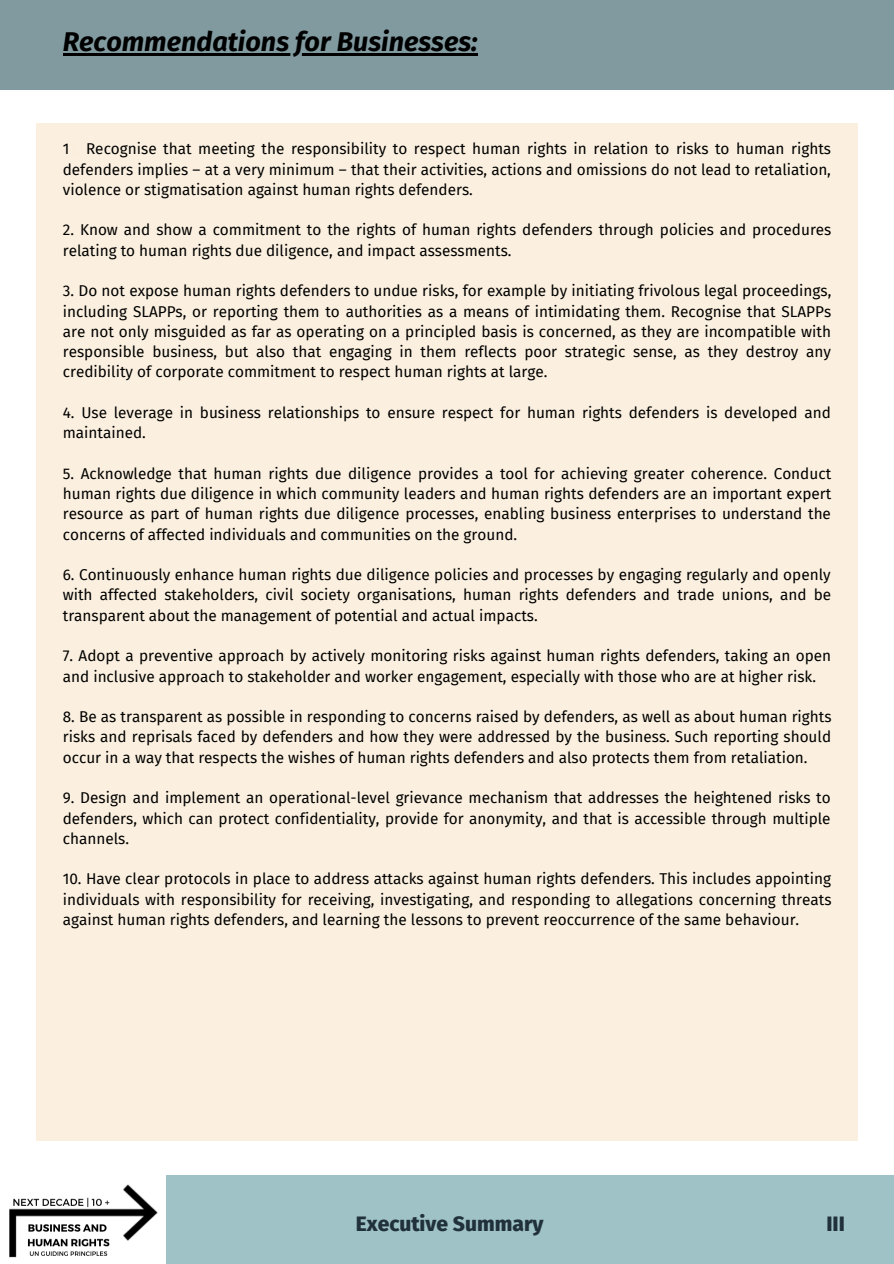
<style>
.page{position:relative;width:894px;height:1264px;background:#fff}
.page>*{position:absolute;margin:0;border:0;box-sizing:border-box;transform-origin:0 0}
.t1{font:italic 700 27px "Fira Sans";color:#000}
.t2{font:800 21px "Fira Sans";color:#21313c}
.t3{font:15.3px/20.2px "Fira Sans";color:#000;text-align:justify}
.s1{color:#fbedd8}
</style>
<div class="page">
<div style="left:0;top:1175px;width:893px;height:88px;background:#9fc2c7"></div>
<div style="left:37px;top:124px;width:820px;height:1016px;background:#fbf0df"></div>
<img style="left:0;top:1175px;width:166px;height:88px">
<div style="left:0;top:0;width:893px;height:89px;background:#809aa0"></div>
<hr style="left:63px;top:53px;width:414px;height:3px;background:#000">
<p class="t1" style="left:63px;top:26px;width:416px">Recommendations for Businesses:</p>
<p class="t3" style="left:63px;top:139px;width:769px">1<span class="s1">1.</span> Recognise that meeting the responsibility to respect human rights in relation to risks to human rights defenders implies – at a very minimum – that their activities, actions and omissions do not lead to retaliation, violence or stigmatisation against human rights defenders.</p>
<p class="t3" style="left:63px;top:220px;width:769px">2. Know and show a commitment to the rights of human rights defenders through policies and procedures relating to human rights due diligence, and impact assessments.</p>
<p class="t3" style="left:63px;top:281px;width:769px">3. Do not expose human rights defenders to undue risks, for example by initiating frivolous legal proceedings, including SLAPPs, or reporting them to authorities as a means of intimidating them. Recognise that SLAPPs are not only misguided as far as operating on a principled basis is concerned, as they are incompatible with responsible business, but also that engaging in them reflects poor strategic sense, as they destroy any credibility of corporate commitment to respect human rights at large.</p>
<p class="t3" style="left:63px;top:403px;width:769px">4. Use leverage in business relationships to ensure respect for human rights defenders is developed and maintained.</p>
<p class="t3" style="left:63px;top:463px;width:769px">5. Acknowledge that human rights due diligence provides a tool for achieving greater coherence. Conduct human rights due diligence in which community leaders and human rights defenders are an important expert resource as part of human rights due diligence processes, enabling business enterprises to understand the concerns of affected individuals and communities on the ground.</p>
<p class="t3" style="left:63px;top:565px;width:769px">6. Continuously enhance human rights due diligence policies and processes by engaging regularly and openly with affected stakeholders, civil society organisations, human rights defenders and trade unions, and be transparent about the management of potential and actual impacts.</p>
<p class="t3" style="left:63px;top:646px;width:769px">7. Adopt a preventive approach by actively monitoring risks against human rights defenders, taking an open and inclusive approach to stakeholder and worker engagement, especially with those who are at higher risk.</p>
<p class="t3" style="left:63px;top:707px;width:770px">8. Be as transparent as possible in responding to concerns raised by defenders, as well as about human rights risks and reprisals faced by defenders and how they were addressed by the business. Such reporting should occur in a way that respects the wishes of human rights defenders and also protects them from retaliation.</p>
<p class="t3" style="left:63px;top:788px;width:769px">9. Design and implement an operational-level grievance mechanism that addresses the heightened risks to defenders, which can protect confidentiality, provide for anonymity, and that is accessible through multiple channels.</p>
<p class="t3" style="left:63px;top:869px;width:770px">10. Have clear protocols in place to address attacks against human rights defenders. This includes appointing individuals with responsibility for receiving, investigating, and responding to allegations concerning threats against human rights defenders, and learning the lessons to prevent reoccurrence of the same behaviour.</p>
<p class="t2" style="left:355px;top:1211px;width:189px">Executive Summary</p>
<p class="t2" style="left:826px;top:1211px;width:20px">III</p>
</div>
